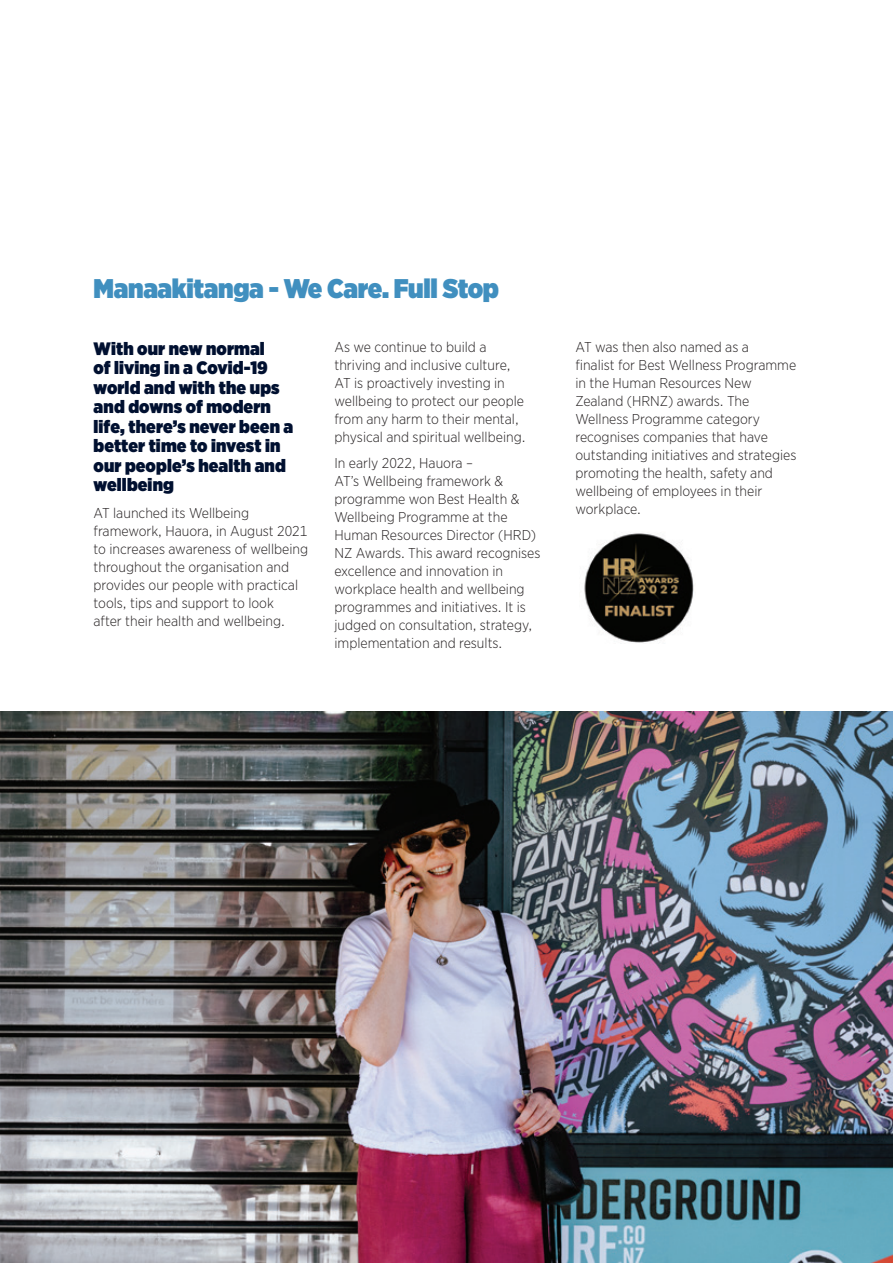
<style>
.page{position:relative;width:893px;height:1263px;background:#fff}
.page>*{position:absolute;margin:0;border:0;box-sizing:border-box;transform-origin:0 0}
.t1{font:900 27px "Gotham Narrow";letter-spacing:-.01em;color:#408fbf}
.t2{font:900 18px/19.5px "Gotham Narrow";letter-spacing:.01em;color:#001030}
.t3{font:300 14.25px/18px "Gotham Narrow";color:#231f20}
</style>
<div class="page">
<img style="left:584px;top:533px;width:110px;height:110px">
<img style="left:0;top:711px;width:893px;height:552px">
<h1 class="t1" style="left:94px;top:270px;width:407px">Manaakitanga - We Care. Full Stop</h1>
<p class="t2" style="left:94px;top:338px;width:201px">With our new normal<br>of living in a Covid-19 world and with the ups and downs of modern life, there’s never been a better time to invest in our people’s health and wellbeing</p>
<p class="t3" style="left:94px;top:503px;width:216px">AT launched its Wellbeing framework, Hauora, in August 2021 to increases awareness of wellbeing throughout the organisation and provides our people with practical tools, tips and support to look<br>after their health and wellbeing.</p>
<p class="t3" style="left:334px;top:337px;width:193px">As we continue to build a thriving and inclusive culture,<br>AT is proactively investing in wellbeing to protect our people from any harm to their mental, physical and spiritual wellbeing.</p>
<p class="t3" style="left:334px;top:454px;width:208px">In early 2022, Hauora –<br>AT’s Wellbeing framework &amp; programme won Best Health &amp;<br>Wellbeing Programme at the<br>Human Resources Director (HRD)<br>NZ Awards. This award recognises excellence and innovation in workplace health and wellbeing programmes and initiatives. It is judged on consultation, strategy, implementation and results.</p>
<p class="t3" style="left:575px;top:337px;width:223px">AT was then also named as a<br>finalist for Best Wellness Programme in the Human Resources New<br>Zealand (HRNZ) awards. The<br>Wellness Programme category recognises companies that have outstanding initiatives and strategies promoting the health, safety and wellbeing of employees in their workplace.</p>
</div>
